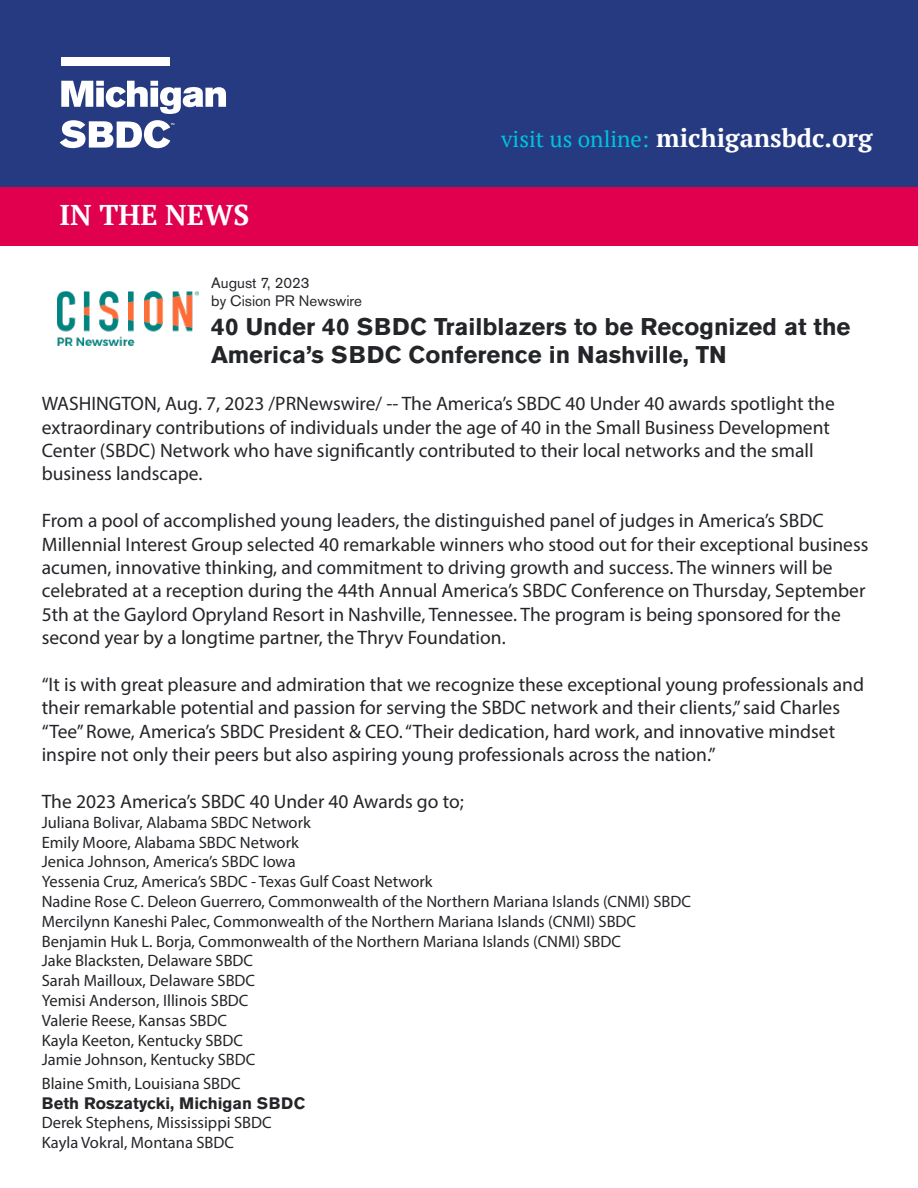
<style>
.page{position:relative;width:918px;height:1188px;background:#fff}
.page>*{position:absolute;margin:0;border:0;box-sizing:border-box;transform-origin:0 0}
.t1{font:700 28.5px "PT Serif";color:#fff}
.t2{font:700 25.5px "PT Serif";color:#fff}
.t3{font:700 24px/28.8px "Akzidenz Grotesk Std";color:#232529}
.t4{font:19.5px/23.4px "Myriad Pro";color:#232529}
.t5{font:16.5px "Myriad Pro";color:#232529}
.t6{font:700 16.5px "Akzidenz Grotesk Std";color:#232529}
.t7{font:15px "Akzidenz Grotesk Std";color:#232529}
.s1{font-weight:400;font-size:22.5px;color:#00c3de}
</style>
<div class="page">
<div style="left:0;top:0;width:918px;height:246px;background:#253a80"></div>
<div style="left:1px;top:187px;width:917px;height:59px;background:#e0004d"></div>
<div style="left:61px;top:57px;width:108px;height:8px;background:#fff"></div>
<svg style="left:61px;top:81px;width:165px;height:33px"></svg>
<svg style="left:60px;top:120px;width:114px;height:28px"></svg>
<img style="left:58px;top:292px;width:141px;height:54px">
<p class="t1" style="left:60px;top:196px;width:191px">IN THE NEWS</p>
<p class="t2" style="left:501px;top:121px;width:373px"><span class="s1">visit us online:</span> michigansbdc.org</p>
<p class="t7" style="left:211px;top:274px;width:100px">August 7, 2023</p>
<p class="t7" style="left:211px;top:292px;width:152px">by Cision PR Newswire</p>
<p class="t3" style="left:211px;top:312px;width:641px">40 Under 40 SBDC Trailblazers to be Recognized at the<br>America’s SBDC Conference in Nashville, TN</p>
<p class="t4" style="left:42px;top:392px;width:795px">WASHINGTON, Aug. 7, 2023 /PRNewswire/ -- The America’s SBDC 40 Under 40 awards spotlight the extraordinary contributions of individuals under the age of 40 in the Small Business Development Center (SBDC) Network who have significantly contributed to their local networks and the small business landscape.</p>
<p class="t4" style="left:42px;top:509px;width:828px">From a pool of accomplished young leaders, the distinguished panel of judges in America’s SBDC Millennial Interest Group selected 40 remarkable winners who stood out for their exceptional business acumen, innovative thinking, and commitment to driving growth and success. The winners will be celebrated at a reception during the 44th Annual America’s SBDC Conference on Thursday, September 5th at the Gaylord Opryland Resort in Nashville, Tennessee. The program is being sponsored for the second year by a longtime partner, the Thryv Foundation.</p>
<p class="t4" style="left:42px;top:672px;width:824px">“It is with great pleasure and admiration that we recognize these exceptional young professionals and their remarkable potential and passion for serving the SBDC network and their clients,” said Charles “Tee” Rowe, America’s SBDC President &amp; CEO. “Their dedication, hard work, and innovative mindset inspire not only their peers but also aspiring young professionals across the nation.”</p>
<p class="t4" style="left:42px;top:789px;width:423px">The 2023 America’s SBDC 40 Under 40 Awards go to;</p>
<p class="t5" style="left:42px;top:812px;width:271px">Juliana Bolivar, Alabama SBDC Network</p>
<p class="t5" style="left:42px;top:832px;width:259px">Emily Moore, Alabama SBDC Network</p>
<p class="t5" style="left:42px;top:852px;width:255px">Jenica Johnson, America’s SBDC Iowa</p>
<p class="t5" style="left:42px;top:871px;width:392px">Yessenia Cruz, America’s SBDC - Texas Gulf Coast Network</p>
<p class="t5" style="left:42px;top:891px;width:651px">Nadine Rose C. Deleon Guerrero, Commonwealth of the Northern Mariana Islands (CNMI) SBDC</p>
<p class="t5" style="left:42px;top:911px;width:596px">Mercilynn Kaneshi Palec, Commonwealth of the Northern Mariana Islands (CNMI) SBDC</p>
<p class="t5" style="left:42px;top:931px;width:581px">Benjamin Huk L. Borja, Commonwealth of the Northern Mariana Islands (CNMI) SBDC</p>
<p class="t5" style="left:42px;top:951px;width:213px">Jake Blacksten, Delaware SBDC</p>
<p class="t5" style="left:42px;top:970px;width:215px">Sarah Mailloux, Delaware SBDC</p>
<p class="t5" style="left:42px;top:990px;width:208px">Yemisi Anderson, Illinois SBDC</p>
<p class="t5" style="left:42px;top:1010px;width:187px">Valerie Reese, Kansas SBDC</p>
<p class="t5" style="left:42px;top:1030px;width:203px">Kayla Keeton, Kentucky SBDC</p>
<p class="t5" style="left:42px;top:1050px;width:215px">Jamie Johnson, Kentucky SBDC</p>
<p class="t5" style="left:42px;top:1073px;width:201px">Blaine Smith, Louisiana SBDC</p>
<p class="t6" style="left:42px;top:1093px;width:265px">Beth Roszatycki, Michigan SBDC</p>
<p class="t5" style="left:42px;top:1113px;width:231px">Derek Stephens, Mississippi SBDC</p>
<p class="t5" style="left:42px;top:1132px;width:194px">Kayla Vokral, Montana SBDC</p>
</div>
